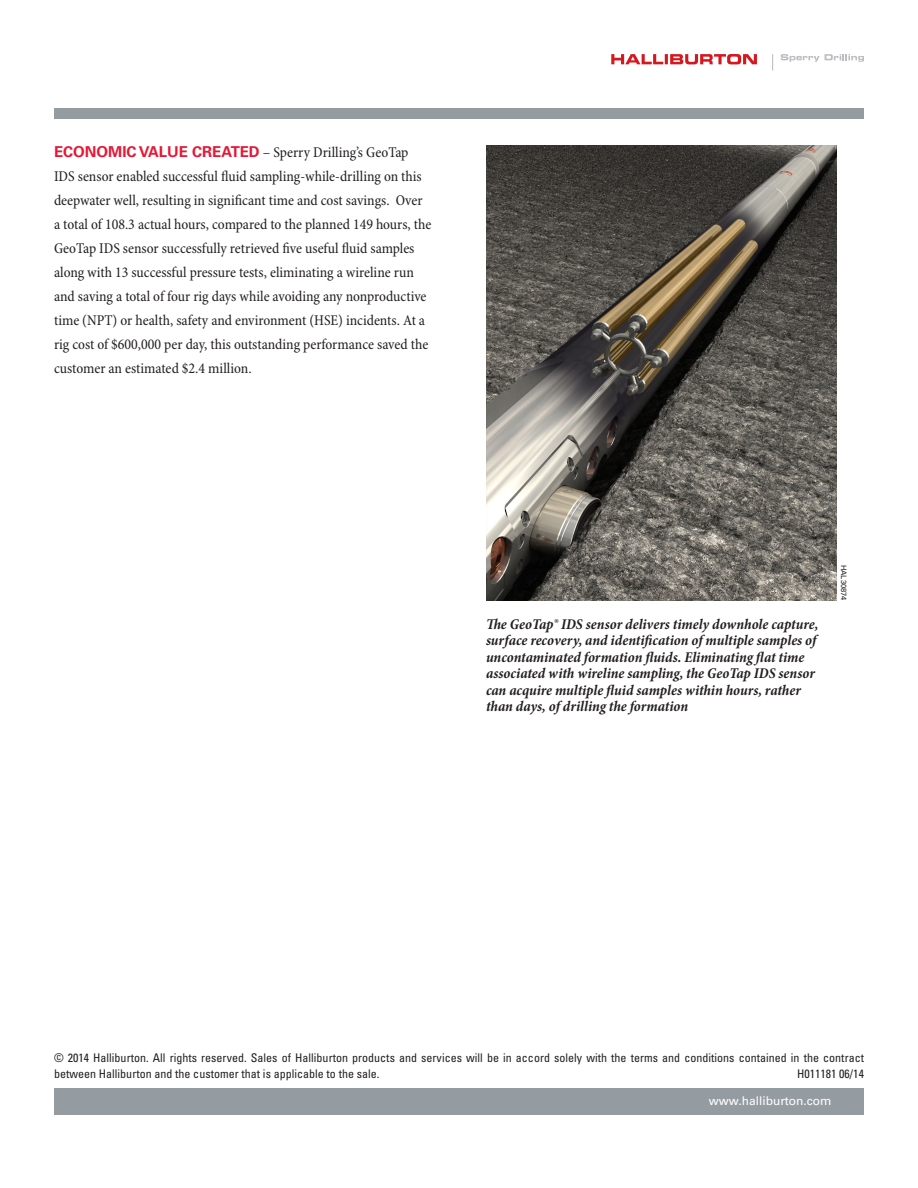
<style>
.page{position:relative;width:918px;height:1188px;background:#fff}
.page>*{position:absolute;margin:0;border:0;box-sizing:border-box;transform-origin:0 0}
.t1{font:condensed 15px/24px "Minion Pro";color:#231f20}
.t2{font:italic 700 condensed 15px/16.5px "Minion Pro";letter-spacing:-.005em;color:#231f20}
.t3{font:condensed 12px "Univers LT Std";color:#231f20}
.t4{font:12px "Univers LT Std";color:#fff}
.t5{font:7.5px "Univers LT Std";color:#231f20}
.s1{font-family:"Univers LT Std";font-weight:700;font-stretch:normal;color:#e51836}
</style>
<div class="page">
<svg style="left:611px;top:54px;width:146px;height:10px"></svg>
<svg style="left:781px;top:54px;width:83px;height:8px"></svg>
<svg style="left:772px;top:54px;width:1px;height:17px"></svg>
<div style="left:54px;top:108px;width:810px;height:11px;background:#959ca1"></div>
<div style="left:54px;top:1088px;width:810px;height:27px;background:#959ca1"></div>
<img style="left:486px;top:146px;width:351px;height:454px">
<p class="t1" style="left:54px;top:141px;width:379px"><span class="s1">ECONOMIC VALUE CREATED</span> – Sperry Drilling’s GeoTap IDS sensor enabled successful fluid sampling-while-drilling on this deepwater well, resulting in significant time and cost savings. Over a total of 108.3 actual hours, compared to the planned 149 hours, the GeoTap IDS sensor successfully retrieved five useful fluid samples along with 13 successful pressure tests, eliminating a wireline run and saving a total of four rig days while avoiding any nonproductive time (NPT) or health, safety and environment (HSE) incidents. At a rig cost of $600,000 per day, this outstanding performance saved the customer an estimated $2.4 million.</p>
<p class="t2" style="left:486px;top:615px;width:334px">The GeoTap® IDS sensor delivers timely downhole capture, surface recovery, and identification of multiple samples of uncontaminated formation fluids. Eliminating flat time associated with wireline sampling, the GeoTap IDS sensor can acquire multiple fluid samples within hours, rather than days, of drilling the formation</p>
<p class="t5" style="left:848px;top:565px;width:37px;rotate:90deg">HAL30874</p>
<p class="t3" style="left:54px;top:1050px;width:812px">© 2014 Halliburton. All rights reserved. Sales of Halliburton products and services will be in accord solely with the terms and conditions contained in the contract</p>
<p class="t3" style="left:54px;top:1066px;width:327px">between Halliburton and the customer that is applicable to the sale.</p>
<p class="t3" style="left:797px;top:1066px;width:68px">H011181 06/14</p>
<p class="t4" style="left:709px;top:1094px;width:124px">www.halliburton.com</p>
</div>
